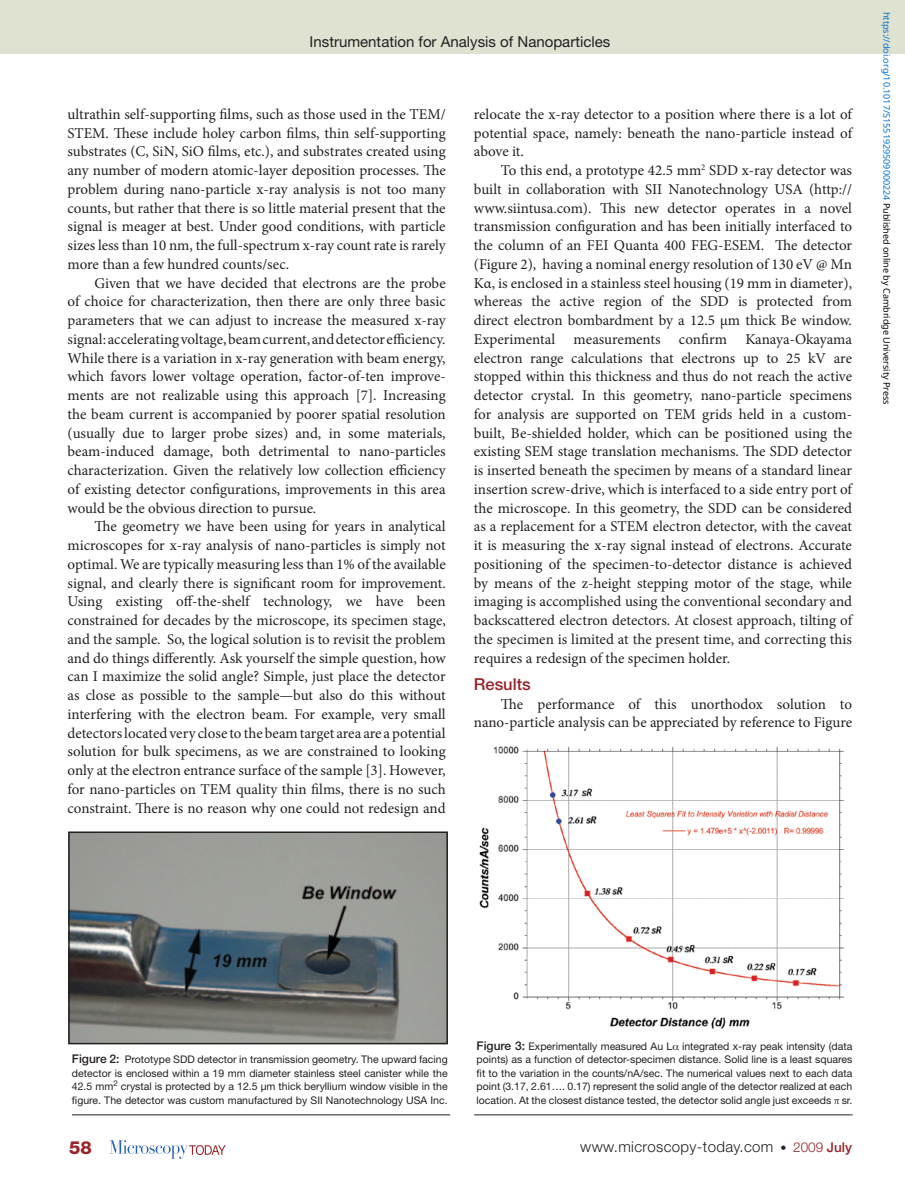
<style>
.page{position:relative;width:905px;height:1188px;background:#fff}
.page>*{position:absolute;margin:0;border:0;box-sizing:border-box;transform-origin:0 0}
.t1{font:800 18px "Helvetica Neue";color:#98232a}
.t2{font:500 16.5px "Helvetica Neue";color:#98232a}
.t3{font:15px/18.8px "Minion Pro";color:#231f20;text-align:justify}
.t4{font:15px "Helvetica Neue";color:#231f20}
.t5{font:300 15px "Helvetica Neue";letter-spacing:.025em;color:#231f20}
.t6{font:10.5px/13.5px "Helvetica Neue";color:#231f20;text-align:justify}
.t7{font:9px "Noto Sans";color:#0172cf}
.s1{color:#000}
.s2{font-weight:500;font-size:12px}
.s3{font-family:"Minion Pro"}
.s4{font-size:12px}
.s5{font-size:13.5px;color:#98232a}
.s6{font-weight:500;font-size:13.5px;color:#98232a}
</style>
<div class="page">
<div style="left:0;top:0;width:904px;height:54px;background:#dfe2d1"></div>
<img style="left:71px;top:834px;width:374px;height:207px">
<div style="left:68px;top:831px;width:380px;height:213px;border:2px solid #231f20"></div>
<img style="left:479px;top:746px;width:365px;height:283px">
<hr style="left:474px;top:1114px;width:378px;height:1px;background:#231f20">
<hr style="left:72px;top:1114px;width:378px;height:1px;background:#231f20">
<svg style="left:109px;top:1140px;width:117px;height:19px"></svg>
<p class="t4" style="left:309px;top:33px;width:302px">Instrumentation for Analysis of Nanoparticles</p>
<p class="t3" style="left:67px;top:105px;width:380px">ultrathin self-supporting films, such as those used in the TEM/ STEM. These include holey carbon films, thin self-supporting substrates (C, SiN, SiO films, etc.), and substrates created using any number of modern atomic-layer deposition processes. The problem during nano-particle x-ray analysis is not too many counts, but rather that there is so little material present that the signal is meager at best. Under good conditions, with particle sizes less than 10 nm, the full-spectrum x-ray count rate is rarely more than a few hundred counts/sec.</p>
<p class="t3" style="left:67px;top:274px;width:380px;text-indent:27px">Given that we have decided that electrons are the probe of choice for characterization, then there are only three basic parameters that we can adjust to increase the measured x-ray signal: accelerating voltage, beam current, and detector efficiency.<br>While there is a variation in x-ray generation with beam energy, which favors lower voltage operation, factor-of-ten improve&shy;ments are not realizable using this approach [7]. Increasing the beam current is accompanied by poorer spatial resolution (usually due to larger probe sizes) and, in some materials, beam-induced damage, both detrimental to nano-particles characterization. Given the relatively low collection efficiency of existing detector configurations, improvements in this area would be the obvious direction to pursue.</p>
<p class="t3" style="left:67px;top:517px;width:380px;text-indent:27px">The geometry we have been using for years in analytical microscopes for x-ray analysis of nano-particles is simply not optimal. We are typically measuring less than 1% of the available signal, and clearly there is significant room for improvement.<br>Using existing off-the-shelf technology, we have been constrained for decades by the microscope, its specimen stage, and the sample. So, the logical solution is to revisit the problem and do things differently. Ask yourself the simple question, how can I maximize the solid angle? Simple, just place the detector as close as possible to the sample—but also do this without interfering with the electron beam. For example, very small detectors located very close to the beam target area are a potential solution for bulk specimens, as we are constrained to looking only at the electron entrance surface of the sample [3]. However, for nano-particles on TEM quality thin films, there is no such constraint. There is no reason why one could not redesign and</p>
<p class="t3" style="left:474px;top:105px;width:380px">relocate the x-ray detector to a position where there is a lot of potential space, namely: beneath the nano-particle instead of above it.</p>
<p class="t3" style="left:474px;top:161px;width:380px;text-indent:27px">To this end, a prototype 42.5 mm<sup>2</sup> SDD x-ray detector was built in collaboration with SII Nanotechnology USA (http:// www.siintusa.com). This new detector operates in a novel transmission configuration and has been initially interfaced to the column of an FEI Quanta 400 FEG-ESEM. The detector (Figure 2), having a nominal energy resolution of 130 eV @ Mn Kα, is enclosed in a stainless steel housing (19 mm in diameter), whereas the active region of the SDD is protected from direct electron bombardment by a 12.5 µm thick Be window.<br>Experimental measurements confirm Kanaya-Okayama electron range calculations that electrons up to 25 kV are stopped within this thickness and thus do not reach the active detector crystal. In this geometry, nano-particle specimens for analysis are supported on TEM grids held in a custom&shy;built, Be-shielded holder, which can be positioned using the existing SEM stage translation mechanisms. The SDD detector is inserted beneath the specimen by means of a standard linear insertion screw-drive, which is interfaced to a side entry port of the microscope. In this geometry, the SDD can be considered as a replacement for a STEM electron detector, with the caveat it is measuring the x-ray signal instead of electrons. Accurate positioning of the specimen-to-detector distance is achieved by means of the z-height stepping motor of the stage, while imaging is accomplished using the conventional secondary and backscattered electron detectors. At closest approach, tilting of the specimen is limited at the present time, and correcting this requires a redesign of the specimen holder.</p>
<p class="t2" style="left:474px;top:674px;width:58px">Results</p>
<p class="t3" style="left:474px;top:695px;width:380px;text-align:right">The performance of this unorthodox solution to nano-particle analysis can be appreciated by reference to Figure</p>
<p class="t7" style="left:893px;top:12px;width:394px;rotate:90deg">https://doi.org/10.1017/S1551929509000224 <span class="s1">Published online by Cambridge University Press</span></p>
<p class="t6" style="left:72px;top:1052px;width:377px"><span class="s2">Figure 2:</span> Prototype SDD detector in transmission geometry. The upward facing detector is enclosed within a 19 mm diameter stainless steel canister while the 42.5 mm<sup>2</sup> crystal is protected by a 12.5 µm thick beryllium window visible in the figure. The detector was custom manufactured by SII Nanotechnology USA Inc.</p>
<p class="t6" style="left:476px;top:1039px;width:377px"><span class="s2">Figure 3:</span> Experimentally measured Au L integrated x-ray peak intensity (data points) as a function of detector-specimen distance. Solid line is a least squares fit to the variation in the counts/nA/sec. The numerical values next to each data point (3.17, 2.61…. 0.17) represent the solid angle of the detector realized at each location. At the closest distance tested, the detector solid angle just exceeds <span class="s3">π</span> sr.</p>
<p class="t1" style="left:69px;top:1137px;width:24px">58</p>
<p class="t5" style="left:580px;top:1137px;width:273px">www.microscopy-today.com <span class="s4">•</span> <span class="s5">2009</span> <span class="s6">July</span></p>
</div>
